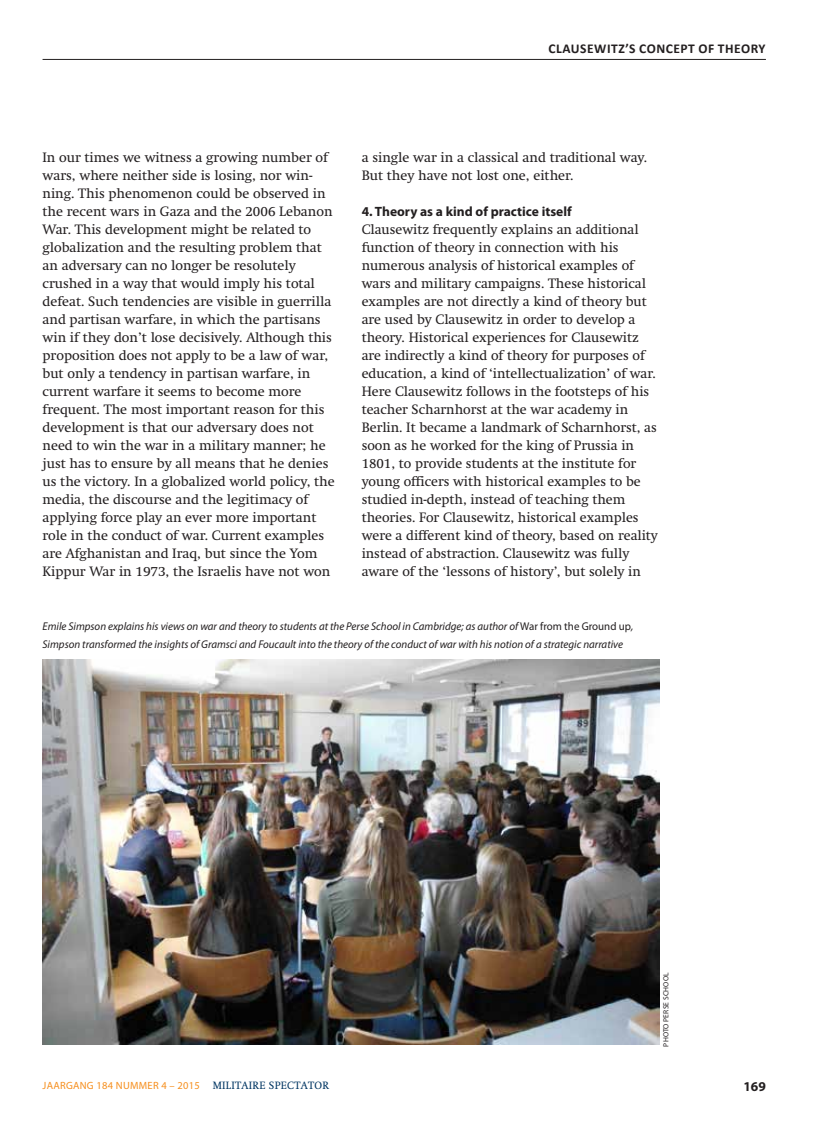
<style>
.page{position:relative;width:817px;height:1136px;background:#fff}
.page>*{position:absolute;margin:0;border:0;box-sizing:border-box;transform-origin:0 0}
.t1{font:13.5px/18px "Swift";color:#231f20}
.t2{font:700 13.5px "Myriad Pro";color:#231f20}
.t3{font:700 13.5px "Calibri";letter-spacing:.04em;color:#231f20}
.t4{font:italic 11.25px/18px "Myriad Pro";color:#231f20}
.t5{font:10.5px "Myriad Pro";letter-spacing:.025em;color:#f68f1e}
.t6{font:7.5px "Myriad Pro";color:#231f20}
.s1{font-style:normal}
.s2{font-family:"Swift";color:#003562}
</style>
<div class="page">
<hr style="left:43px;top:59px;width:722px;height:1px;background:#231f20">
<img style="left:43px;top:659px;width:616px;height:385px">
<p class="t3" style="left:548px;top:40px;width:218px">CLAUSEWITZ’S CONCEPT OF THEORY</p>
<p class="t1" style="left:43px;top:148px;width:294px">In our times we witness a growing number of wars, where neither side is losing, nor win&shy;ning. This phenomenon could be observed in the recent wars in Gaza and the 2006 Lebanon War. This development might be related to globalization and the resulting problem that an adversary can no longer be resolutely crushed in a way that would imply his total defeat. Such tendencies are visible in guerrilla and partisan warfare, in which the partisans win if they don’t lose decisively. Although this proposition does not apply to be a law of war, but only a tendency in partisan warfare, in current warfare it seems to become more frequent. The most important reason for this development is that our adversary does not need to win the war in a military manner; he just has to ensure by all means that he denies us the victory. In a globalized world policy, the media, the discourse and the legitimacy of applying force play an ever more important role in the conduct of war. Current examples are Afghanistan and Iraq, but since the Yom Kippur War in 1973, the Israelis have not won</p>
<p class="t1" style="left:361px;top:148px;width:287px">a single war in a classical and traditional way.<br>But they have not lost one, either.</p>
<p class="t2" style="left:361px;top:204px;width:211px">4. Theory as a kind of practice itself</p>
<p class="t1" style="left:361px;top:220px;width:297px">Clausewitz frequently explains an additional function of theory in connection with his numerous analysis of historical examples of wars and military campaigns. These historical examples are not directly a kind of theory but are used by Clausewitz in order to develop a theory. Historical experiences for Clausewitz are indirectly a kind of theory for purposes of education, a kind of ‘intellectualization’ of war.<br>Here Clausewitz follows in the footsteps of his teacher Scharnhorst at the war academy in Berlin. It became a landmark of Scharnhorst, as soon as he worked for the king of Prussia in 1801, to provide students at the institute for young officers with historical examples to be studied in-depth, instead of teaching them theories. For Clausewitz, historical examples were a different kind of theory, based on reality instead of abstraction. Clausewitz was fully aware of the ‘lessons of history’, but solely in</p>
<p class="t4" style="left:43px;top:617px;width:592px">Emile Simpson explains his views on war and theory to students at the Perse School in Cambridge; as author of <span class="s1">War from the Ground up</span>,<br>Simpson transformed the insights of Gramsci and Foucault into the theory of the conduct of war with his notion of a strategic narrative</p>
<p class="t6" style="left:661px;top:1046px;width:75px;rotate:-90deg">Photo Perse School</p>
<p class="t5" style="left:43px;top:1079px;width:288px">JAARGANG 184 NUMMER 4 – 2015 <span class="s2">MILITAIRE SPECTATOR</span></p>
<p class="t2" style="left:743px;top:1078px;width:24px">169</p>
</div>
